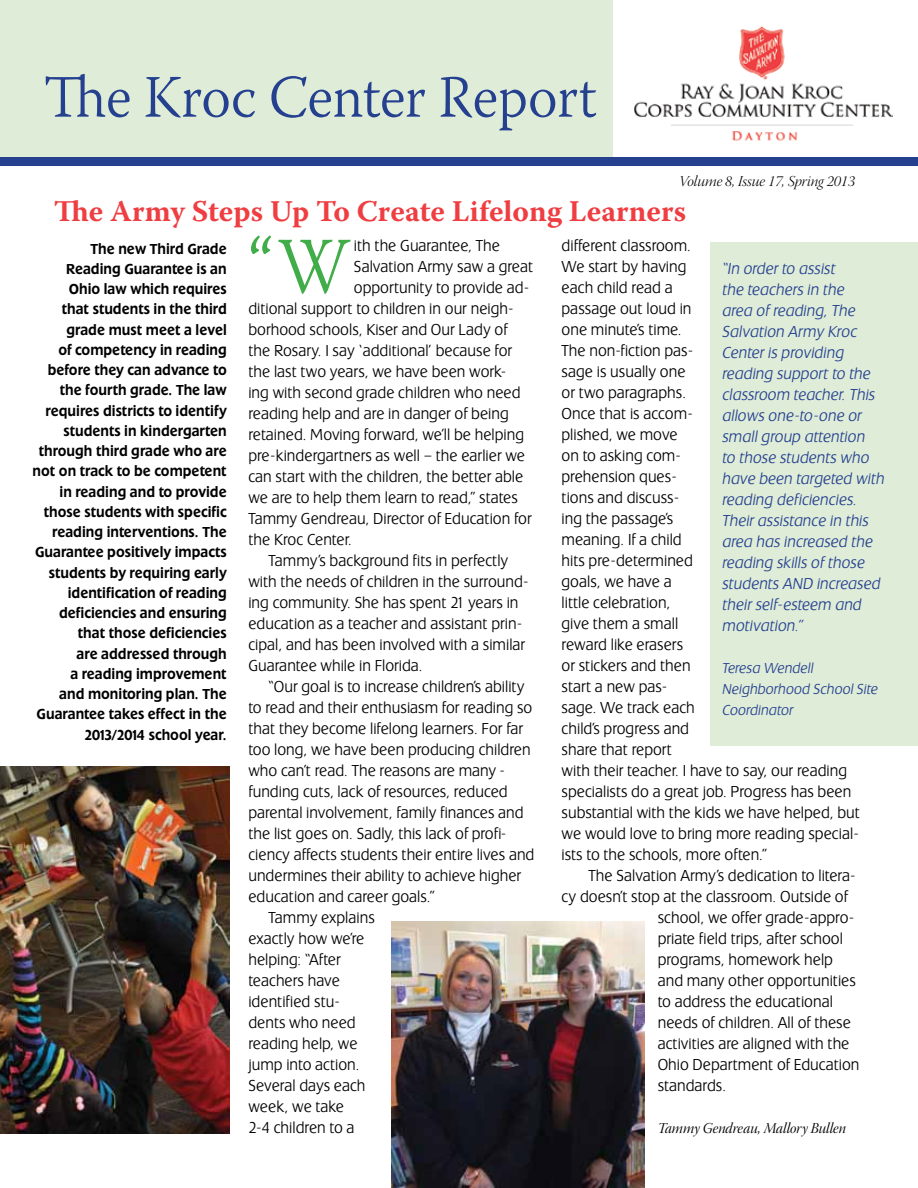
<style>
.page{position:relative;width:918px;height:1188px;background:#fff}
.page>*{position:absolute;margin:0;border:0;box-sizing:border-box;transform-origin:0 0}
.t1{font:300 80.25px "Warnock Pro";color:#41ad49;scale:.9 1}
.t2{font:300 60px "Warnock Pro";letter-spacing:-.01em;color:#25408f;scale:.95 1}
.t3{font:700 30px "Warnock Pro";color:#ef3e42}
.t4{font:300 16.5px/21px "Extension";color:#000;scale:.9 1}
.t5{font:italic 300 16.5px/21px "Extension";color:#25408f;scale:.9 1}
.t6{font:500 15px/20.2px "Extension";color:#000;text-align:right;scale:.91 1}
.t7{font:italic 300 15px/21px "Extension";color:#25408f;scale:.9 1}
.t8{font:15px "Warnock Pro It Disp";color:#000;scale:.95 1}
.t9{font:15px "Warnock Pro Light It Disp";color:#000}
</style>
<div class="page">
<div style="left:711px;top:242px;width:207px;height:503px;background:#deecd8"></div>
<div style="left:0;top:0;width:612px;height:161px;background:#deecd8"></div>
<div style="left:0;top:158px;width:918px;height:8px;background:#25408f"></div>
<img style="left:634px;top:27px;width:258px;height:114px">
<img style="left:0;top:767px;width:230px;height:367px">
<img style="left:392px;top:922px;width:252px;height:265px">
<h2 class="t2" style="left:44px;top:61px;width:584px">The Kroc Center Report</h2>
<p class="t9" style="left:679px;top:173px;width:178px">Volume 8, Issue 17, Spring 2013</p>
<h3 class="t3" style="left:54px;top:193px;width:634px">The Army Steps Up To Create Lifelong Learners</h3>
<p class="t6" style="left:33px;top:239px;width:215px">The new Third Grade<br>Reading Guarantee is an<br>Ohio law which requires<br>that students in the third grade must meet a level<br>of competency in reading before they can advance to the fourth grade. The law requires districts to identify students in kindergarten through third grade who are not on track to be competent in reading and to provide those students with specific reading interventions. The<br>Guarantee positively impacts students by requiring early identification of reading deficiencies and ensuring that those deficiencies<br>are addressed through<br>a reading improvement<br>and monitoring plan. The<br>Guarantee takes effect in the<br>2013/2014 school year.</p>
<h1 class="t1" style="left:248px;top:218px;width:115px">“W</h1>
<p class="t4" style="left:354px;top:235px;width:164px">ith the Guarantee, The</p>
<p class="t4" style="left:562px;top:235px;width:333px">different classroom.<br>We start by having<br>each child read a<br>passage out loud in<br>one minute’s time.<br>The non-fiction pas-<br>sage is usually one<br>or two paragraphs.<br>Once that is accom-<br>plished, we move<br>on to asking com-<br>prehension ques-<br>tions and discuss-<br>ing the passage’s<br>meaning. If a child<br>hits pre-determined<br>goals, we have a<br>little celebration,<br>give them a small<br>reward like erasers<br>or stickers and then<br>start a new pas-<br>sage. We track each<br>child’s progress and<br>share that report<br>with their teacher. I have to say, our reading specialists do a great job. Progress has been substantial with the kids we have helped, but we would love to bring more reading special&shy;ists to the schools, more often.”</p>
<p class="t4" style="left:589px;top:865px;width:298px">The Salvation Army’s dedication to litera-</p>
<p class="t4" style="left:562px;top:886px;width:320px">cy doesn’t stop at the classroom. Outside of</p>
<p class="t4" style="left:658px;top:907px;width:219px">school, we offer grade-appro-</p>
<p class="t4" style="left:658px;top:928px;width:207px">priate field trips, after school</p>
<p class="t4" style="left:658px;top:949px;width:196px">programs, homework help</p>
<p class="t4" style="left:658px;top:970px;width:222px">and many other opportunities</p>
<p class="t4" style="left:658px;top:991px;width:196px">to address the educational</p>
<p class="t4" style="left:658px;top:1012px;width:216px">needs of children. All of these</p>
<p class="t4" style="left:658px;top:1033px;width:215px">activities are aligned with the</p>
<p class="t4" style="left:658px;top:1054px;width:226px">Ohio Department of Education</p>
<p class="t4" style="left:658px;top:1075px;width:78px">standards.</p>
<p class="t8" style="left:658px;top:1120px;width:200px">Tammy Gendreau, Mallory Bullen</p>
<p class="t4" style="left:354px;top:256px;width:201px">Salvation Army saw a great</p>
<p class="t4" style="left:354px;top:277px;width:196px">opportunity to provide ad-</p>
<p class="t4" style="left:248px;top:298px;width:296px">ditional support to children in our neigh-</p>
<p class="t4" style="left:248px;top:319px;width:289px">borhood schools, Kiser and Our Lady of</p>
<p class="t4" style="left:248px;top:340px;width:295px">the Rosary. I say ‘additional’ because for</p>
<p class="t4" style="left:248px;top:361px;width:288px">the last two years, we have been work-</p>
<p class="t4" style="left:248px;top:382px;width:304px">ing with second grade children who need</p>
<p class="t4" style="left:248px;top:403px;width:291px">reading help and are in danger of being</p>
<p class="t4" style="left:248px;top:424px;width:308px">retained. Moving forward, we’ll be helping</p>
<p class="t4" style="left:248px;top:445px;width:309px">pre-kindergartners as well – the earlier we</p>
<p class="t4" style="left:248px;top:466px;width:307px">can start with the children, the better able</p>
<p class="t4" style="left:248px;top:487px;width:301px">we are to help them learn to read,” states</p>
<p class="t4" style="left:248px;top:508px;width:316px">Tammy Gendreau, Director of Education for</p>
<p class="t4" style="left:248px;top:529px;width:117px">the Kroc Center.</p>
<p class="t4" style="left:269px;top:550px;width:268px">Tammy’s background fits in perfectly</p>
<p class="t4" style="left:248px;top:571px;width:312px">with the needs of children in the surround-</p>
<p class="t4" style="left:248px;top:592px;width:302px">ing community. She has spent 21 years in</p>
<p class="t4" style="left:248px;top:613px;width:305px">education as a teacher and assistant prin-</p>
<p class="t4" style="left:248px;top:634px;width:309px">cipal, and has been involved with a similar</p>
<p class="t4" style="left:248px;top:655px;width:195px">Guarantee while in Florida.</p>
<p class="t4" style="left:269px;top:676px;width:286px">“Our goal is to increase children’s ability</p>
<p class="t4" style="left:248px;top:697px;width:317px">to read and their enthusiasm for reading so</p>
<p class="t4" style="left:248px;top:718px;width:307px">that they become lifelong learners. For far</p>
<p class="t4" style="left:248px;top:739px;width:315px">too long, we have been producing children</p>
<p class="t4" style="left:248px;top:760px;width:286px">who can’t read. The reasons are many -</p>
<p class="t4" style="left:248px;top:781px;width:290px">funding cuts, lack of resources, reduced</p>
<p class="t4" style="left:248px;top:802px;width:307px">parental involvement, family finances and</p>
<p class="t4" style="left:248px;top:823px;width:288px">the list goes on. Sadly, this lack of profi-</p>
<p class="t4" style="left:248px;top:844px;width:319px">ciency affects students their entire lives and</p>
<p class="t4" style="left:248px;top:865px;width:305px">undermines their ability to achieve higher</p>
<p class="t4" style="left:248px;top:886px;width:209px">education and career goals.”</p>
<p class="t4" style="left:269px;top:907px;width:120px">Tammy explains</p>
<p class="t4" style="left:248px;top:928px;width:131px">exactly how we’re</p>
<p class="t4" style="left:248px;top:949px;width:104px">helping: “After</p>
<p class="t4" style="left:248px;top:970px;width:103px">teachers have</p>
<p class="t4" style="left:248px;top:991px;width:103px">identified stu-</p>
<p class="t4" style="left:248px;top:1012px;width:121px">dents who need</p>
<p class="t4" style="left:248px;top:1033px;width:123px">reading help, we</p>
<p class="t4" style="left:248px;top:1054px;width:125px">jump into action.</p>
<p class="t4" style="left:248px;top:1075px;width:132px">Several days each</p>
<p class="t4" style="left:248px;top:1096px;width:108px">week, we take</p>
<p class="t4" style="left:248px;top:1117px;width:120px">2-4 children to a</p>
<p class="t5" style="left:723px;top:258px;width:182px">“In order to assist<br>the teachers in the<br>area of reading, The<br>Salvation Army Kroc<br>Center is providing reading support to the classroom teacher. This allows one-to-one or small group attention<br>to those students who have been targeted with reading deficiencies.<br>Their assistance in this area has increased the reading skills of those students AND increased their self-esteem and motivation.”</p>
<p class="t7" style="left:723px;top:658px;width:174px">Teresa Wendell<br>Neighborhood School Site<br>Coordinator</p>
</div>
